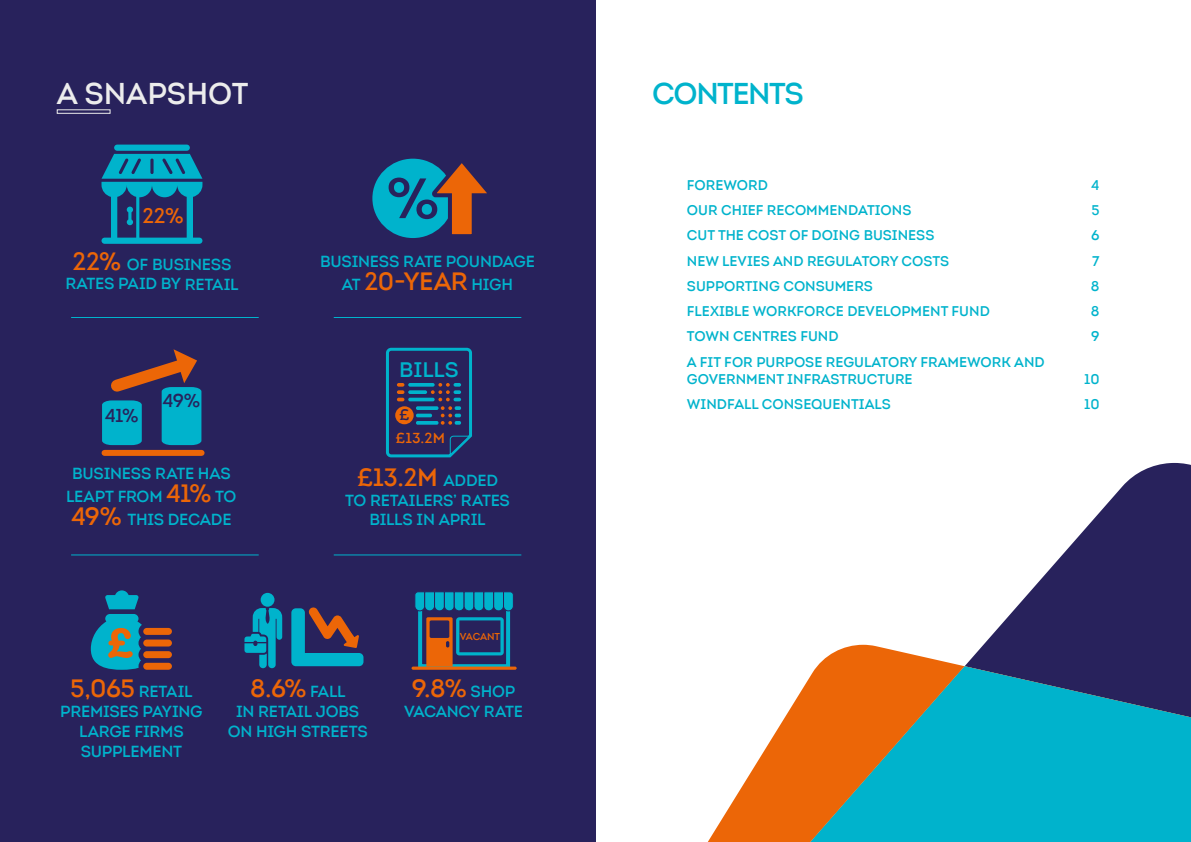
<style>
.page{position:relative;width:1191px;height:842px;background:#fff}
.page>*{position:absolute;margin:0;border:0;box-sizing:border-box;transform-origin:0 0}
.t1{font:30px "Intro Semi Bold Caps";color:#ececec}
.t2{font:30px "Intro Semi Bold Caps";letter-spacing:-.05em;color:#00b3cc}
.t3{font:25px "Intro Semi Bold Caps";letter-spacing:-.02em;color:#ec6607}
.t4{font:21px "Intro Semi Bold Caps";color:#ec6607}
.t5{font:20.9px "Intro Semi Bold Caps";color:#00b3cc}
.t6{font:18.6px "Intro Semi Bold Caps";color:#28225c}
.t7{font:16px/20px "Intro Semi Bold Caps";letter-spacing:-.015em;color:#00b3cc;text-align:center}
.t8{font:15.3px "Intro Semi Bold Caps";color:#28225c}
.t9{font:14.4px "Intro Semi Bold Caps";color:#ec6607}
.t10{font:14px/16.8px "Intro Semi Bold Caps";color:#00b3cc}
.t11{font:10px "Intro Semi Bold Caps";letter-spacing:-.02em;color:#ec6607}
.s1{font-size:25px;color:#ec6607}
.s2{font-size:16px;color:#00b3cc}
</style>
<div class="page">
<div style="left:0;top:0;width:595px;height:842px;background:#28225c"></div>
<hr style="left:334px;top:317px;width:187px;height:1px;background:#00b3cc">
<hr style="left:334px;top:554px;width:187px;height:1px;background:#00b3cc">
<hr style="left:71px;top:317px;width:188px;height:1px;background:#00b3cc">
<hr style="left:71px;top:554px;width:188px;height:1px;background:#00b3cc">
<svg style="left:595px;top:645px;width:359px;height:197px"></svg>
<svg style="left:954px;top:463px;width:237px;height:203px;fill:#28225c"></svg>
<svg style="left:763px;top:666px;width:428px;height:176px;background:#489691"></svg>
<div style="left:57px;top:109px;width:54px;height:5px;border:1px solid #ececec"></div>
<svg style="left:101px;top:145px;width:101px;height:99px"></svg>
<div style="left:146px;top:201px;width:34px;height:30px;background:#28225c"></div>
<div style="left:372px;top:159px;width:81px;height:79px;background:#00b3cc;border-radius:50%"></div>
<svg style="left:388px;top:158px;width:99px;height:80px"></svg>
<div style="left:104px;top:450px;width:98px;height:6px;background:#ec6607"></div>
<svg style="left:102px;top:349px;width:99px;height:96px"></svg>
<svg style="left:386px;top:347px;width:86px;height:111px"></svg>
<div style="left:395px;top:406px;width:19px;height:18px;background:#ec6607;border-radius:50%"></div>
<hr style="left:411px;top:667px;width:105px;height:3px;background:#ec6607;border-radius:2px">
<svg style="left:414px;top:592px;width:100px;height:78px"></svg>
<div style="left:429px;top:620px;width:20px;height:18px;background:#28225c;border-radius:2px"></div>
<div style="left:261px;top:593px;width:13px;height:14px;background:#00b3cc;border-radius:50%"></div>
<svg style="left:244px;top:608px;width:38px;height:60px"></svg>
<svg style="left:291px;top:607px;width:72px;height:59px"></svg>
<div style="left:143px;top:663px;width:29px;height:7px;background:#ec6607;border-radius:4px"></div>
<div style="left:143px;top:651px;width:29px;height:7px;background:#ec6607;border-radius:4px"></div>
<div style="left:143px;top:639px;width:29px;height:7px;background:#ec6607;border-radius:4px"></div>
<div style="left:143px;top:628px;width:29px;height:7px;background:#ec6607;border-radius:4px"></div>
<svg style="left:91px;top:590px;width:51px;height:80px"></svg>
<h1 class="t1" style="left:57px;top:75px;width:193px">A SNAPSHOT</h1>
<h1 class="t2" style="left:652px;top:75px;width:153px">CONTENTS</h1>
<h3 class="t4" style="left:142px;top:203px;width:43px">22%</h3>
<p class="t7" style="left:65px;top:255px;width:175px;line-height:19.1px"><span class="s1">22%</span> OF BUSINESS<br>RATES PAID BY RETAIL</p>
<h3 class="t6" style="left:105px;top:403px;width:35px">41%</h3>
<h3 class="t6" style="left:162px;top:388px;width:39px">49%</h3>
<p class="t7" style="left:66px;top:462px;width:172px;line-height:23px">BUSINESS RATE HAS<br>LEAPT FROM <span class="s1">41%</span> TO<br><span class="s1">49%</span> THIS DECADE</p>
<p class="t7" style="left:320px;top:252px;width:216px">BUSINESS RATE POUNDAGE</p>
<h2 class="t3" style="left:342px;top:266px;width:172px"><span class="s2">AT</span> 20-YEAR <span class="s2">HIGH</span></h2>
<h3 class="t5" style="left:399px;top:357px;width:61px">BILLS</h3>
<p class="t8" style="left:399px;top:405px;width:12px">£</p>
<p class="t9" style="left:395px;top:429px;width:51px">£13.2M</p>
<h2 class="t3" style="left:357px;top:462px;width:143px">£13.2M <span class="s2">ADDED</span></h2>
<p class="t7" style="left:345px;top:490px;width:166px;line-height:19.2px">TO RETAILERS’ RATES<br>BILLS IN APRIL</p>
<p class="t11" style="left:460px;top:630px;width:42px">VACANT</p>
<p class="t7" style="left:60px;top:682px;width:144px"><span class="s1">5,065</span> RETAIL<br>PREMISES PAYING<br>LARGE FIRMS<br>SUPPLEMENT</p>
<h2 class="t3" style="left:250px;top:673px;width:97px">8.6% <span class="s2">FALL</span></h2>
<p class="t7" style="left:228px;top:702px;width:142px">IN RETAIL JOBS<br>ON HIGH STREETS</p>
<h2 class="t3" style="left:412px;top:673px;width:105px">9.8% <span class="s2">SHOP</span></h2>
<p class="t7" style="left:404px;top:702px;width:120px">VACANCY RATE</p>
<p class="t10" style="left:687px;top:176px;width:83px">FOREWORD</p>
<p class="t10" style="left:1091px;top:176px;width:10px">4</p>
<p class="t10" style="left:687px;top:202px;width:226px">OUR CHIEF RECOMMENDATIONS</p>
<p class="t10" style="left:1091px;top:202px;width:10px">5</p>
<p class="t10" style="left:687px;top:227px;width:249px">CUT THE COST OF DOING BUSINESS</p>
<p class="t10" style="left:1091px;top:227px;width:10px">6</p>
<p class="t10" style="left:687px;top:252px;width:264px">NEW LEVIES AND REGULATORY COSTS</p>
<p class="t10" style="left:1092px;top:252px;width:9px">7</p>
<p class="t10" style="left:687px;top:277px;width:188px">SUPPORTING CONSUMERS</p>
<p class="t10" style="left:1090px;top:277px;width:10px">8</p>
<p class="t10" style="left:687px;top:303px;width:304px">FLEXIBLE WORKFORCE DEVELOPMENT FUND</p>
<p class="t10" style="left:1090px;top:303px;width:10px">8</p>
<p class="t10" style="left:687px;top:328px;width:153px">TOWN CENTRES FUND</p>
<p class="t10" style="left:1091px;top:328px;width:10px">9</p>
<p class="t10" style="left:687px;top:353px;width:359px">A FIT FOR PURPOSE REGULATORY FRAMEWORK AND<br>GOVERNMENT INFRASTRUCTURE</p>
<p class="t10" style="left:1084px;top:370px;width:17px">10</p>
<p class="t10" style="left:687px;top:395px;width:205px">WINDFALL CONSEQUENTIALS</p>
<p class="t10" style="left:1084px;top:395px;width:17px">10</p>
</div>
